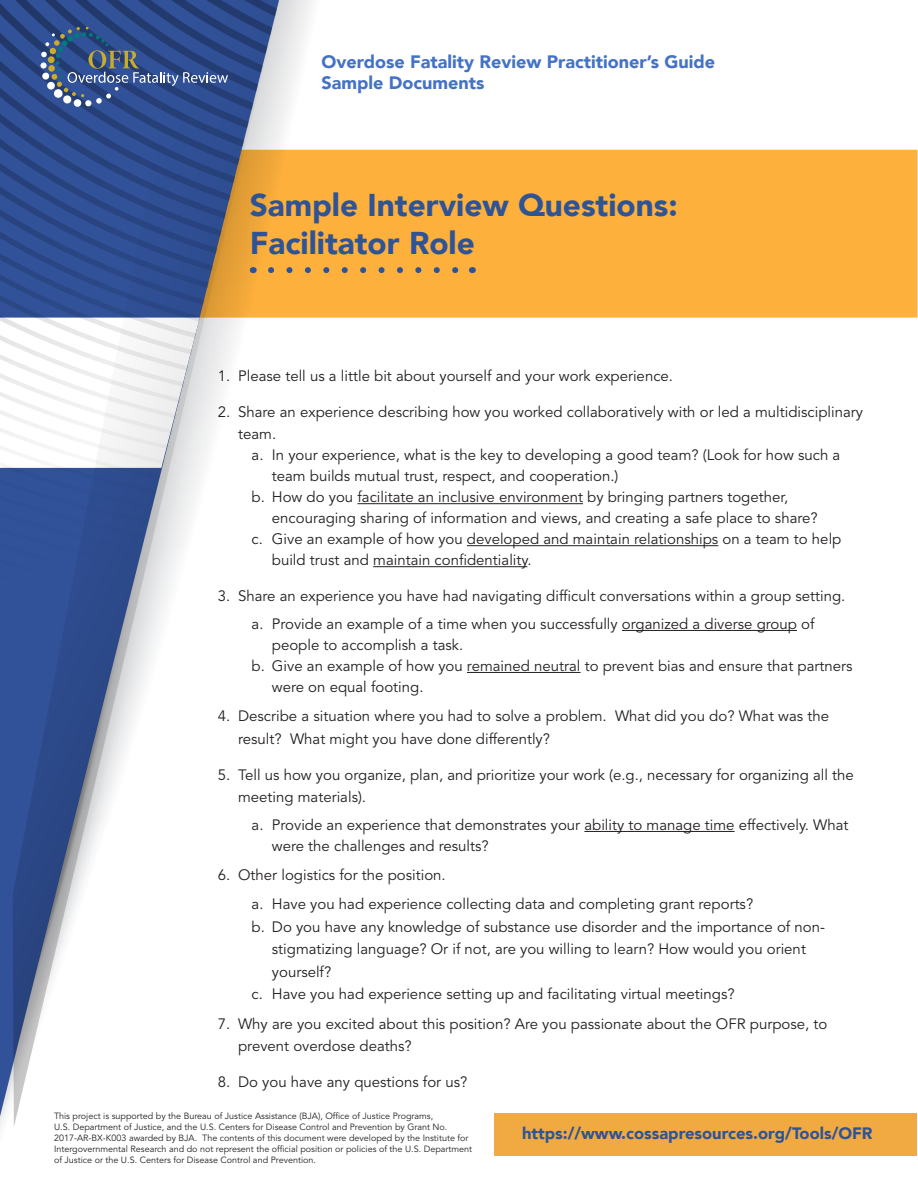
<style>
.page{position:relative;width:918px;height:1188px;background:#fff}
.page>*{position:absolute;margin:0;border:0;box-sizing:border-box;transform-origin:0 0}
.t1{font:900 31.5px/37.8px "Avenir LT";color:#2f5496}
.t2{font:900 18px/21.6px "Avenir LT";color:#4472c4}
.t3{font:900 16.5px "Avenir LT";color:#2f5496}
.t4{font:15px/22.5px "Avenir LT Std";color:#231f20}
.t5{font:9px/10.8px "Avenir LT Std";color:#231f20}
</style>
<div class="page">
<div style="left:463px;top:150px;width:454px;height:168px;background:#fdb03c"></div>
<div style="left:0;top:623px;width:13px;height:495px;background:#315198"></div>
<svg style="left:13px;top:623px;width:147px;height:503px"></svg>
<div style="left:495px;top:1113px;width:422px;height:42px;background:#f1aa41"></div>
<hr style="left:357px;top:503px;width:226px;height:1px;background:#231f20">
<hr style="left:467px;top:545px;width:251px;height:1px;background:#231f20">
<hr style="left:373px;top:566px;width:154px;height:1px;background:#231f20">
<hr style="left:622px;top:630px;width:175px;height:1px;background:#231f20">
<hr style="left:467px;top:672px;width:114px;height:1px;background:#231f20">
<hr style="left:584px;top:831px;width:151px;height:1px;background:#231f20">
<svg style="left:0;top:0;width:463px;height:623px"></svg>
<p class="t2" style="left:322px;top:50px;width:395px">Overdose Fatality Review Practitioner’s Guide<br>Sample Documents</p>
<h1 class="t1" style="left:250px;top:186px;width:430px">Sample Interview Questions:<br>Facilitator Role</h1>
<p class="t4" style="left:218px;top:365px;width:457px">1. Please tell us a little bit about yourself and your work experience.</p>
<p class="t4" style="left:218px;top:401px;width:14px">2.</p>
<p class="t4" style="left:238px;top:401px;width:626px">Share an experience describing how you worked collaboratively with or led a multidisciplinary team.</p>
<p class="t4" style="left:272px;top:445px;width:570px;line-height:21px;text-indent:-20px">a. In your experience, what is the key to developing a good team? (Look for how such a team builds mutual trust, respect, and cooperation.)</p>
<p class="t4" style="left:272px;top:487px;width:547px;line-height:21px;text-indent:-20px">b. How do you facilitate an inclusive environment by bringing partners together, encouraging sharing of information and views, and creating a safe place to share?</p>
<p class="t4" style="left:272px;top:529px;width:571px;line-height:21px;text-indent:-20px">c. Give an example of how you developed and maintain relationships on a team to help build trust and maintain confdentiality.</p>
<p class="t4" style="left:218px;top:585px;width:14px">3.</p>
<p class="t4" style="left:238px;top:585px;width:609px">Share an experience you have had navigating diffcult conversations within a group setting.</p>
<p class="t4" style="left:272px;top:614px;width:545px;line-height:21px;text-indent:-20px">a. Provide an example of a time when you successfully organized a diverse group of people to accomplish a task.</p>
<p class="t4" style="left:272px;top:656px;width:582px;line-height:21px;text-indent:-20px">b. Give an example of how you remained neutral to prevent bias and ensure that partners were on equal footing.</p>
<p class="t4" style="left:238px;top:705px;width:592px;text-indent:-20px">4. Describe a situation where you had to solve a problem. What did you do? What was the result? What might you have done differently?</p>
<p class="t4" style="left:218px;top:764px;width:14px">5.</p>
<p class="t4" style="left:238px;top:764px;width:617px">Tell us how you organize, plan, and prioritize your work (e.g., necessary for organizing all the meeting materials).</p>
<p class="t4" style="left:272px;top:815px;width:578px;line-height:21px;text-indent:-20px">a. Provide an experience that demonstrates your ability to manage time effectively. What were the challenges and results?</p>
<p class="t4" style="left:218px;top:864px;width:14px">6.</p>
<p class="t4" style="left:238px;top:864px;width:209px">Other logistics for the position.</p>
<p class="t4" style="left:252px;top:893px;width:503px">a. Have you had experience collecting data and completing grant reports?</p>
<p class="t4" style="left:272px;top:916px;width:555px;text-indent:-20px">b. Do you have any knowledge of substance use disorder and the importance of non&shy;stigmatizing language? Or if not, are you willing to learn? How would you orient yourself?</p>
<p class="t4" style="left:252px;top:983px;width:484px">c. Have you had experience setting up and facilitating virtual meetings?</p>
<p class="t4" style="left:238px;top:1013px;width:591px;text-indent:-20px">7. Why are you excited about this position? Are you passionate about the OFR purpose, to prevent overdose deaths?</p>
<p class="t4" style="left:218px;top:1071px;width:251px">8. Do you have any questions for us?</p>
<p class="t5" style="left:54px;top:1111px;width:420px">This project is supported by the Bureau of Justice Assistance (BJA), Offce of Justice Programs,<br>U.S. Department of Justice, and the U.S. Centers for Disease Control and Prevention by Grant No.<br>2017-AR-BX-K003 awarded by BJA. The contents of this document were developed by the Institute for Intergovernmental Research and do not represent the offcial position or policies of the U.S. Department of Justice or the U.S. Centers for Disease Control and Prevention.</p>
<p class="t3" style="left:522px;top:1124px;width:352px">https://www.cossapresources.org/Tools/OFR</p>
</div>
